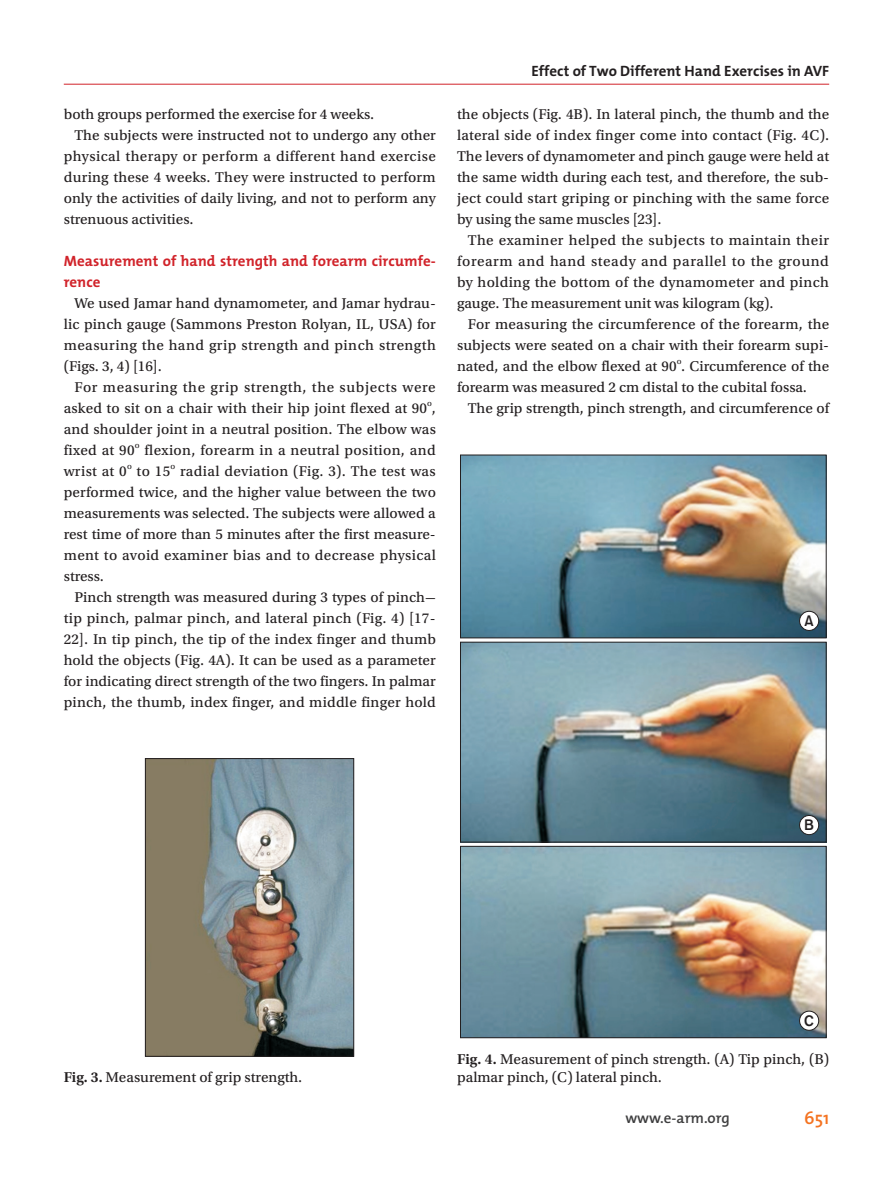
<style>
.page{position:relative;width:893px;height:1191px;background:#fff}
.page>*{position:absolute;margin:0;border:0;box-sizing:border-box;transform-origin:0 0}
.t1{font:600 18px "The Mix";color:#f47321}
.t2{font:15px/21px "Utopia Std Capt";letter-spacing:.005em;color:#231f20;text-align:justify}
.t3{font:700 15px/21px "The Mix";color:#d1232a}
.t4{font:15px "Utopia Std Capt";letter-spacing:.03em;color:#231f20}
.t5{font:700 15px "The Mix";color:#231f20}
.t6{font:600 15px "The Mix";color:#3e3e3f}
.t7{font:15px "Gothic 725 BT Bold A";color:#231f20}
.t8{font:8.7px "Utopia Std Capt";color:#231f20}
.s1{font-family:"Utopia Std";font-weight:600}
</style>
<div class="page">
<hr style="left:64px;top:84px;width:765px;height:1px;background:#d1232a">
<img style="left:147px;top:760px;width:205px;height:294px">
<div style="left:145px;top:758px;width:209px;height:298px;border:1px solid #231f20"></div>
<img style="left:460px;top:454px;width:367px;height:584px">
<div style="left:799px;top:611px;width:20px;height:19px;background:#fff;border-radius:50%"></div>
<div style="left:799px;top:611px;width:20px;height:19px;border:1px solid #231f20;border-radius:50%"></div>
<div style="left:799px;top:815px;width:20px;height:19px;background:#fff;border-radius:50%"></div>
<div style="left:799px;top:815px;width:20px;height:20px;border:1px solid #231f20;border-radius:50%"></div>
<div style="left:799px;top:1011px;width:20px;height:19px;background:#fff;border-radius:50%"></div>
<div style="left:799px;top:1011px;width:20px;height:19px;border:1px solid #231f20;border-radius:50%"></div>
<p class="t2" style="left:64px;top:104px;width:312px">both groups performed the exercise for 4 weeks.</p>
<p class="t2" style="left:74px;top:125px;width:363px">The subjects were instructed not to undergo any other</p>
<p class="t4" style="left:64px;top:148px;width:374px">physical therapy or perform a different hand exercise</p>
<p class="t2" style="left:64px;top:167px;width:374px">during these 4 weeks. They were instructed to perform</p>
<p class="t2" style="left:64px;top:188px;width:374px">only the activities of daily living, and not to perform any</p>
<p class="t2" style="left:64px;top:209px;width:131px">strenuous activities.</p>
<p class="t3" style="left:64px;top:250px;width:374px">Measurement of hand strength and forearm circumfe&shy;rence</p>
<p class="t2" style="left:64px;top:293px;width:374px;text-indent:11px">We used Jamar hand dynamometer, and Jamar hydrau&shy;lic pinch gauge (Sammons Preston Rolyan, IL, USA) for measuring the hand grip strength and pinch strength (Figs. 3, 4) [16].</p>
<p class="t2" style="left:64px;top:377px;width:374px;text-align:right">For measuring the grip strength, the subjects were asked to sit on a chair with their hip joint flexed at 90 ,</p>
<p class="t8" style="left:427px;top:398px;width:6px">o</p>
<p class="t2" style="left:64px;top:419px;width:374px">and shoulder joint in a neutral position. The elbow was fixed at 90</p>
<p class="t8" style="left:135px;top:440px;width:6px">o</p>
<p class="t2" style="left:145px;top:440px;width:293px">flexion, forearm in a neutral position, and</p>
<p class="t2" style="left:64px;top:461px;width:374px;text-indent:116px">radial deviation (Fig. 3). The test was performed twice, and the higher value between the two measurements was selected. The subjects were allowed a rest time of more than 5 minutes after the first measure&shy;ment to avoid examiner bias and to decrease physical stress.</p>
<p class="t2" style="left:64px;top:587px;width:374px;text-indent:11px">Pinch strength was measured during 3 types of pinch&shy;tip pinch, palmar pinch, and lateral pinch (Fig. 4) [17- 22]. In tip pinch, the tip of the index finger and thumb hold the objects (Fig. 4A). It can be used as a parameter for indicating direct strength of the two fingers. In palmar pinch, the thumb, index finger, and middle finger hold</p>
<p class="t2" style="left:64px;top:461px;width:64px">wrist at 0</p>
<p class="t8" style="left:127px;top:461px;width:6px">o</p>
<p class="t2" style="left:137px;top:461px;width:35px">to 15</p>
<p class="t8" style="left:171px;top:461px;width:6px">o</p>
<p class="t5" style="left:532px;top:59px;width:299px">Effect of Two Different Hand Exercises in AVF</p>
<p class="t2" style="left:457px;top:104px;width:374px">the objects (Fig. 4B). In lateral pinch, the thumb and the lateral side of index finger come into contact (Fig. 4C).<br>The levers of dynamometer and pinch gauge were held at the same width during each test, and therefore, the sub&shy;ject could start griping or pinching with the same force by using the same muscles [23].</p>
<p class="t2" style="left:457px;top:230px;width:374px;text-indent:11px">The examiner helped the subjects to maintain their forearm and hand steady and parallel to the ground by holding the bottom of the dynamometer and pinch gauge. The measurement unit was kilogram (kg).</p>
<p class="t2" style="left:457px;top:314px;width:374px;text-indent:11px">For measuring the circumference of the forearm, the subjects were seated on a chair with their forearm supi&shy;nated, and the elbow flexed at 90 . Circumference of the</p>
<p class="t8" style="left:677px;top:356px;width:6px">o</p>
<p class="t2" style="left:468px;top:377px;width:363px;text-indent:-11px">forearm was measured 2 cm distal to the cubital fossa.<br>The grip strength, pinch strength, and circumference of</p>
<p class="t7" style="left:805px;top:612px;width:11px">A</p>
<p class="t7" style="left:804px;top:816px;width:11px">B</p>
<p class="t2" style="left:64px;top:1067px;width:240px"><span class="s1">Fig. 3.</span> Measurement of grip strength.</p>
<p class="t7" style="left:804px;top:1012px;width:11px">C</p>
<p class="t2" style="left:457px;top:1050px;width:374px;line-height:18px"><span class="s1">Fig. 4.</span> Measurement of pinch strength. (A) Tip pinch, (B) palmar pinch, (C) lateral pinch.</p>
<p class="t6" style="left:625px;top:1105px;width:106px">www.e-arm.org</p>
<p class="t1" style="left:804px;top:1102px;width:26px">651</p>
</div>
